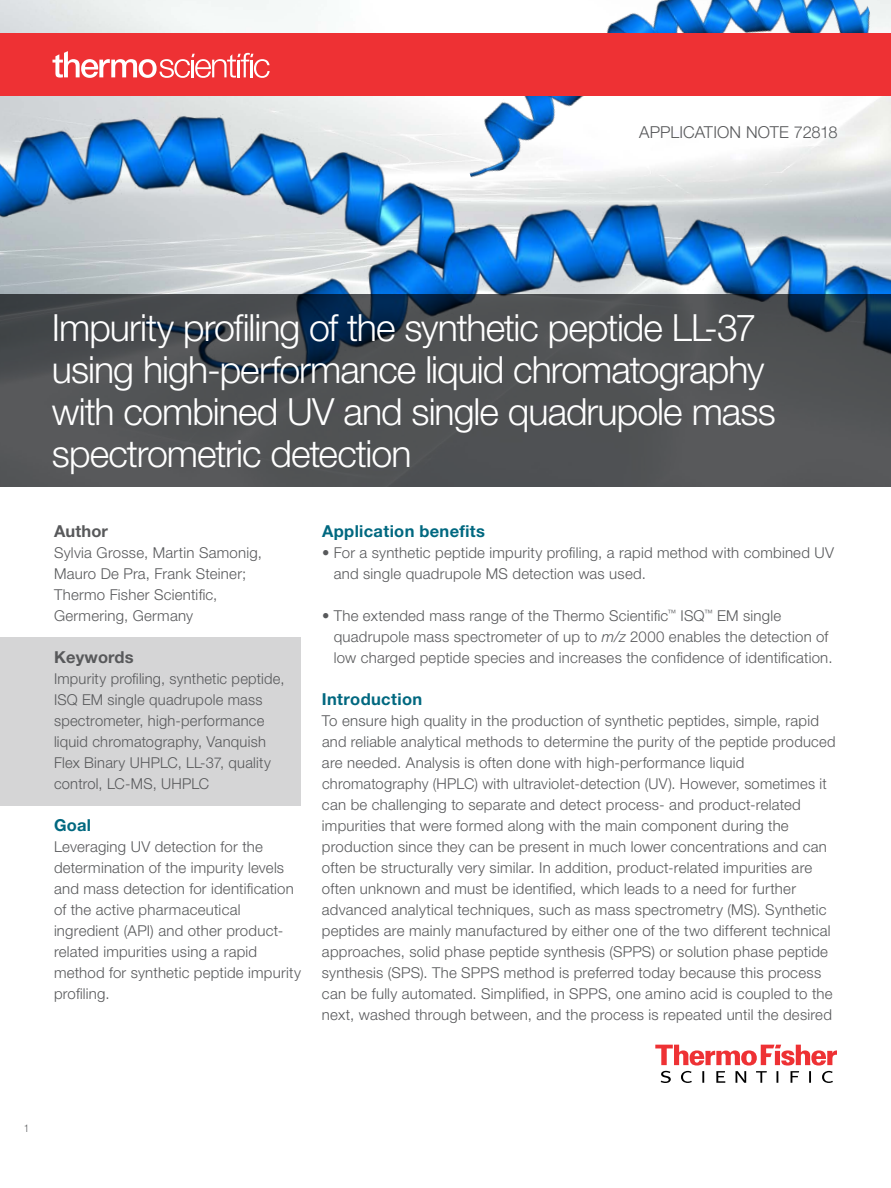
<style>
.page{position:relative;width:891px;height:1188px;background:#fff}
.page>*{position:absolute;margin:0;border:0;box-sizing:border-box;transform-origin:0 0}
.t1{font:300 37.5px/42px "Helvetica Neue LT Std";letter-spacing:-.025em;color:#fff}
.t2{font:700 16.5px "Helvetica Neue LT Std";letter-spacing:.02em;color:#006880}
.t3{font:300 16.5px "Helvetica Neue LT Std";letter-spacing:-.005em;color:#58595b}
.t4{font:700 16.5px "Helvetica Neue LT Std";letter-spacing:.01em;color:#58595b}
.t5{font:300 15px/21px "Helvetica Neue LT Std";letter-spacing:.015em;color:#58595b}
.t6{font:300 condensed 10.5px "Helvetica Neue LT Std";color:#58595b}
.s1{font-style:italic}
</style>
<div class="page">
<img style="left:0;top:99px;width:474px;height:178px">
<img style="left:435px;top:0;width:446px;height:180px">
<img style="left:98px;top:195px;width:793px;height:99px">
<svg style="left:0;top:294px;width:891px;height:193px;background:#4b4f53"></svg>
<svg style="left:655px;top:1045px;width:182px;height:38px"></svg>
<div style="left:0;top:637px;width:301px;height:169px;background:#d5d5d6"></div>
<div style="left:0;top:33px;width:891px;height:63px;background:#ee3134"></div>
<svg style="left:52px;top:51px;width:218px;height:27px"></svg>
<p class="t3" style="left:639px;top:122px;width:200px">APPLICATION NOTE 72818</p>
<h1 class="t1" style="left:52px;top:306px;width:725px">Impurity profiling of the synthetic peptide LL-37 using high-performance liquid chromatography with combined UV and single quadrupole mass spectrometric detection</h1>
<p class="t4" style="left:54px;top:521px;width:56px">Author</p>
<p class="t5" style="left:54px;top:542px;width:209px">Sylvia Grosse, Martin Samonig,<br>Mauro De Pra, Frank Steiner;<br>Thermo Fisher Scientific,<br>Germering, Germany</p>
<p class="t4" style="left:54px;top:647px;width:81px">Keywords</p>
<p class="t5" style="left:54px;top:668px;width:232px">Impurity profiling, synthetic peptide,<br>ISQ EM single quadrupole mass spectrometer, high-performance liquid chromatography, Vanquish<br>Flex Binary UHPLC, LL-37, quality control, LC-MS, UHPLC</p>
<p class="t2" style="left:54px;top:815px;width:39px">Goal</p>
<p class="t5" style="left:54px;top:836px;width:248px">Leveraging UV detection for the determination of the impurity levels and mass detection for identification of the active pharmaceutical ingredient (API) and other product&shy;related impurities using a rapid method for synthetic peptide impurity profiling.</p>
<p class="t2" style="left:322px;top:521px;width:165px">Application benefits</p>
<p class="t5" style="left:334px;top:542px;width:502px;text-indent:-12px">• For a synthetic peptide impurity profiling, a rapid method with combined UV and single quadrupole MS detection was used.</p>
<p class="t5" style="left:334px;top:605px;width:500px;text-indent:-12px">• The extended mass range of the Thermo Scientific<sup>™</sup> ISQ<sup>™</sup> EM single quadrupole mass spectrometer of up to <span class="s1">m/z</span> 2000 enables the detection of low charged peptide species and increases the confidence of identification.</p>
<p class="t2" style="left:322px;top:689px;width:102px">Introduction</p>
<p class="t5" style="left:322px;top:710px;width:515px">To ensure high quality in the production of synthetic peptides, simple, rapid and reliable analytical methods to determine the purity of the peptide produced are needed. Analysis is often done with high-performance liquid chromatography (HPLC) with ultraviolet-detection (UV). However, sometimes it can be challenging to separate and detect process- and product-related impurities that were formed along with the main component during the production since they can be present in much lower concentrations and can often be structurally very similar. In addition, product-related impurities are often unknown and must be identified, which leads to a need for further advanced analytical techniques, such as mass spectrometry (MS). Synthetic peptides are mainly manufactured by either one of the two different technical approaches, solid phase peptide synthesis (SPPS) or solution phase peptide synthesis (SPS). The SPPS method is preferred today because this process can be fully automated. Simplified, in SPPS, one amino acid is coupled to the next, washed through between, and the process is repeated until the desired</p>
<p class="t6" style="left:24px;top:1123px;width:7px">1</p>
</div>
